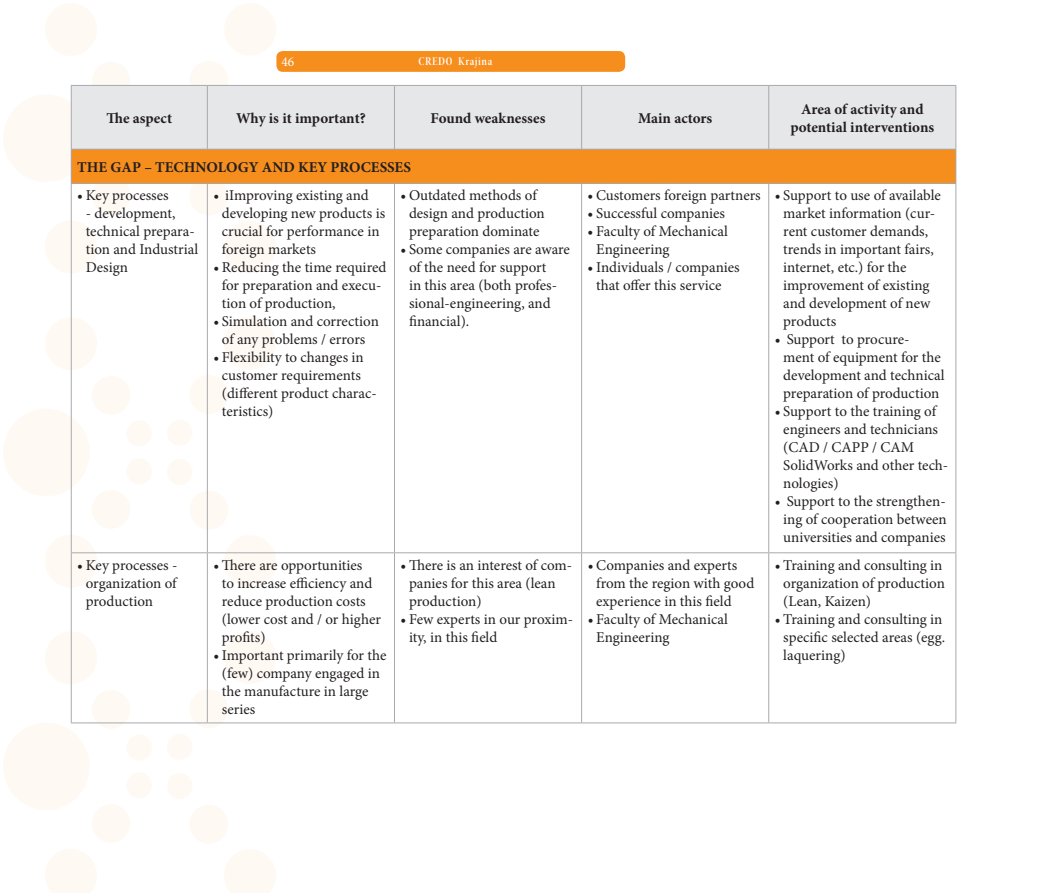
<style>
.page{position:relative;width:1042px;height:893px;background:#fff}
.page>*{position:absolute;margin:0;border:0;box-sizing:border-box;transform-origin:0 0}
.t1{font:15px/18px "Minion Pro";color:#231f20}
.t2{font:700 15px/18px "Minion Pro";color:#231f20;text-align:center}
.t3{font:13.5px "Minion Pro";color:#fff}
.t4{font:12px "Minion Pro Semibold Cn Disp";color:#fff}
</style>
<div class="page">
<div style="left:224px;top:535px;width:52px;height:52px;background:#fef9f3;border-radius:50%"></div>
<div style="left:224px;top:317px;width:52px;height:53px;background:#fef9f3;border-radius:50%"></div>
<div style="left:167px;top:459px;width:26px;height:26px;background:#fef9f3;border-radius:50%"></div>
<div style="left:167px;top:420px;width:26px;height:26px;background:#fef9f3;border-radius:50%"></div>
<div style="left:126px;top:458px;width:26px;height:26px;background:#fef9f3;border-radius:50%"></div>
<div style="left:126px;top:420px;width:26px;height:27px;background:#fef9f3;border-radius:50%"></div>
<svg style="left:4px;top:370px;width:127px;height:184px"></svg>
<svg style="left:190px;top:490px;width:38px;height:40px"></svg>
<svg style="left:190px;top:375px;width:38px;height:39px"></svg>
<div style="left:45px;top:535px;width:52px;height:52px;background:#fef9f3;border-radius:50%"></div>
<div style="left:45px;top:317px;width:52px;height:53px;background:#fef9f3;border-radius:50%"></div>
<div style="left:224px;top:631px;width:52px;height:53px;background:#fef9f3;border-radius:50%"></div>
<div style="left:167px;top:773px;width:26px;height:26px;background:#fef9f3;border-radius:50%"></div>
<div style="left:167px;top:734px;width:26px;height:26px;background:#fef9f3;border-radius:50%"></div>
<div style="left:126px;top:772px;width:26px;height:27px;background:#fef9f3;border-radius:50%"></div>
<div style="left:126px;top:734px;width:26px;height:27px;background:#fef9f3;border-radius:50%"></div>
<svg style="left:190px;top:805px;width:86px;height:88px"></svg>
<svg style="left:189px;top:689px;width:39px;height:39px"></svg>
<svg style="left:4px;top:684px;width:127px;height:209px"></svg>
<div style="left:45px;top:631px;width:52px;height:53px;background:#fef9f3;border-radius:50%"></div>
<div style="left:224px;top:221px;width:52px;height:52px;background:#fef9f3;border-radius:50%"></div>
<div style="left:224px;top:3px;width:52px;height:53px;background:#fef9f3;border-radius:50%"></div>
<svg style="left:190px;top:184px;width:38px;height:32px"></svg>
<svg style="left:190px;top:61px;width:38px;height:24px"></svg>
<div style="left:45px;top:221px;width:52px;height:52px;background:#fef9f3;border-radius:50%"></div>
<div style="left:45px;top:3px;width:52px;height:53px;background:#fef9f3;border-radius:50%"></div>
<svg style="left:4px;top:62px;width:126px;height:182px"></svg>
<div style="left:276px;top:51px;width:349px;height:21px;background:#f68e1e;border-radius:6px"></div>
<div style="left:72px;top:86px;width:883px;height:63px;background:#e6e7e9"></div>
<div style="left:71px;top:149px;width:885px;height:34px;background:#f68e1e"></div>
<hr style="left:71px;top:85px;width:136px;height:1px;background:#a8a9ad">
<hr style="left:71px;top:86px;width:1px;height:63px;background:#a8a9ad">
<hr style="left:207px;top:85px;width:187px;height:1px;background:#a8a9ad">
<hr style="left:207px;top:86px;width:1px;height:63px;background:#a8a9ad">
<hr style="left:394px;top:85px;width:187px;height:1px;background:#a8a9ad">
<hr style="left:394px;top:86px;width:1px;height:63px;background:#a8a9ad">
<hr style="left:581px;top:85px;width:188px;height:1px;background:#a8a9ad">
<hr style="left:581px;top:86px;width:1px;height:63px;background:#a8a9ad">
<hr style="left:769px;top:85px;width:187px;height:1px;background:#a8a9ad">
<hr style="left:768px;top:86px;width:1px;height:63px;background:#a8a9ad">
<hr style="left:955px;top:86px;width:1px;height:63px;background:#a8a9ad">
<hr style="left:71px;top:149px;width:136px;height:1px;background:#a8a9ad">
<hr style="left:71px;top:150px;width:1px;height:33px;background:#a8a9ad">
<hr style="left:207px;top:149px;width:187px;height:1px;background:#a8a9ad">
<hr style="left:394px;top:149px;width:187px;height:1px;background:#a8a9ad">
<hr style="left:581px;top:149px;width:188px;height:1px;background:#a8a9ad">
<hr style="left:769px;top:149px;width:187px;height:1px;background:#a8a9ad">
<hr style="left:955px;top:150px;width:1px;height:33px;background:#a8a9ad">
<hr style="left:71px;top:183px;width:136px;height:1px;background:#a8a9ad">
<hr style="left:71px;top:184px;width:1px;height:368px;background:#a8a9ad">
<hr style="left:207px;top:183px;width:187px;height:1px;background:#a8a9ad">
<hr style="left:207px;top:184px;width:1px;height:368px;background:#a8a9ad">
<hr style="left:394px;top:183px;width:187px;height:1px;background:#a8a9ad">
<hr style="left:394px;top:184px;width:1px;height:368px;background:#a8a9ad">
<hr style="left:581px;top:183px;width:188px;height:1px;background:#a8a9ad">
<hr style="left:581px;top:184px;width:1px;height:368px;background:#a8a9ad">
<hr style="left:769px;top:183px;width:187px;height:1px;background:#a8a9ad">
<hr style="left:768px;top:184px;width:1px;height:368px;background:#a8a9ad">
<hr style="left:955px;top:184px;width:1px;height:368px;background:#a8a9ad">
<hr style="left:71px;top:552px;width:136px;height:1px;background:#a8a9ad">
<hr style="left:71px;top:553px;width:1px;height:169px;background:#a8a9ad">
<hr style="left:207px;top:552px;width:187px;height:1px;background:#a8a9ad">
<hr style="left:207px;top:553px;width:1px;height:169px;background:#a8a9ad">
<hr style="left:394px;top:552px;width:187px;height:1px;background:#a8a9ad">
<hr style="left:394px;top:553px;width:1px;height:169px;background:#a8a9ad">
<hr style="left:581px;top:552px;width:188px;height:1px;background:#a8a9ad">
<hr style="left:581px;top:553px;width:1px;height:169px;background:#a8a9ad">
<hr style="left:769px;top:552px;width:187px;height:1px;background:#a8a9ad">
<hr style="left:768px;top:553px;width:1px;height:169px;background:#a8a9ad">
<hr style="left:955px;top:553px;width:1px;height:169px;background:#a8a9ad">
<hr style="left:71px;top:722px;width:136px;height:1px;background:#a8a9ad">
<hr style="left:207px;top:722px;width:187px;height:1px;background:#a8a9ad">
<hr style="left:394px;top:722px;width:187px;height:1px;background:#a8a9ad">
<hr style="left:581px;top:722px;width:188px;height:1px;background:#a8a9ad">
<hr style="left:769px;top:722px;width:187px;height:1px;background:#a8a9ad">
<p class="t3" style="left:281px;top:52px;width:14px">46</p>
<p class="t4" style="left:418px;top:54px;width:8px">CREDO</p>
<p class="t4" style="left:458px;top:54px;width:36px">Krajina</p>
<p class="t2" style="left:106px;top:109px;width:67px">The aspect</p>
<p class="t2" style="left:236px;top:109px;width:131px">Why is it important?</p>
<p class="t2" style="left:431px;top:109px;width:116px">Found weaknesses</p>
<p class="t2" style="left:638px;top:109px;width:76px">Main actors</p>
<p class="t2" style="left:790px;top:100px;width:145px">Area of activity and potential interventions</p>
<p class="t2" style="left:77px;top:158px;width:335px">THE GAP – TECHNOLOGY AND KEY PROCESSES</p>
<p class="t1" style="left:77px;top:186px;width:93px">• Key processes</p>
<p class="t1" style="left:86px;top:204px;width:114px">- development, technical prepara&shy;tion and Industrial<br>Design</p>
<p class="t1" style="left:587px;top:186px;width:175px">• Customers foreign partners</p>
<p class="t1" style="left:587px;top:204px;width:139px">• Successful companies</p>
<p class="t1" style="left:596px;top:222px;width:133px;text-indent:-9px">• Faculty of Mechanical<br>Engineering</p>
<p class="t1" style="left:596px;top:258px;width:145px;text-indent:-9px">• Individuals / companies that offer this service</p>
<p class="t1" style="left:783px;top:186px;width:159px;text-indent:-9px">• Support to use of available market information (cur&shy;rent customer demands, trends in important fairs, internet, etc.) for the improvement of existing and development of new products</p>
<p class="t1" style="left:783px;top:330px;width:163px;text-indent:-9px">• Support to procure-<br>ment of equipment for the development and technical preparation of production</p>
<p class="t1" style="left:783px;top:402px;width:166px;text-indent:-9px">• Support to the training of engineers and technicians (CAD / CAPP / CAM<br>SolidWorks and other tech&shy;nologies)</p>
<p class="t1" style="left:775px;top:492px;width:173px;text-align:center">• Support to the strengthen&shy;ing of cooperation between universities and companies</p>
<p class="t1" style="left:222px;top:186px;width:165px;text-indent:-9px">• iImproving existing and developing new products is crucial for performance in foreign markets</p>
<p class="t1" style="left:222px;top:258px;width:166px;text-indent:-9px">• Reducing the time required for preparation and execu&shy;tion of production,</p>
<p class="t1" style="left:213px;top:312px;width:167px;text-align:center">• Simulation and correction of any problems / errors</p>
<p class="t1" style="left:222px;top:348px;width:156px;text-indent:-9px">• Flexibility to changes in customer requirements (different product charac&shy;teristics)</p>
<p class="t1" style="left:400px;top:186px;width:146px;text-align:center">• Outdated methods of design and production preparation dominate</p>
<p class="t1" style="left:409px;top:240px;width:162px;text-indent:-9px">• Some companies are aware of the need for support<br>in this area (both profes&shy;sional-engineering, and financial).</p>
<p class="t1" style="left:86px;top:556px;width:93px;text-align:justify;text-indent:-9px">• Key processes - organization of production</p>
<p class="t1" style="left:222px;top:556px;width:161px;text-indent:-9px">• There are opportunities<br>to increase efficiency and reduce production costs (lower cost and / or higher profits)</p>
<p class="t1" style="left:222px;top:646px;width:166px;text-indent:-9px">• Important primarily for the (few) company engaged in the manufacture in large series</p>
<p class="t1" style="left:409px;top:556px;width:165px;text-indent:-9px">• There is an interest of com&shy;panies for this area (lean production)</p>
<p class="t1" style="left:409px;top:610px;width:166px;text-indent:-9px">• Few experts in our proxim&shy;ity, in this field</p>
<p class="t1" style="left:596px;top:556px;width:160px;text-indent:-9px">• Companies and experts from the region with good experience in this field</p>
<p class="t1" style="left:596px;top:610px;width:133px;text-indent:-9px">• Faculty of Mechanical<br>Engineering</p>
<p class="t1" style="left:783px;top:556px;width:163px;text-indent:-9px">• Training and consulting in organization of production (Lean, Kaizen)</p>
<p class="t1" style="left:783px;top:610px;width:163px;text-indent:-9px">• Training and consulting in specific selected areas (egg. laquering)</p>
</div>
